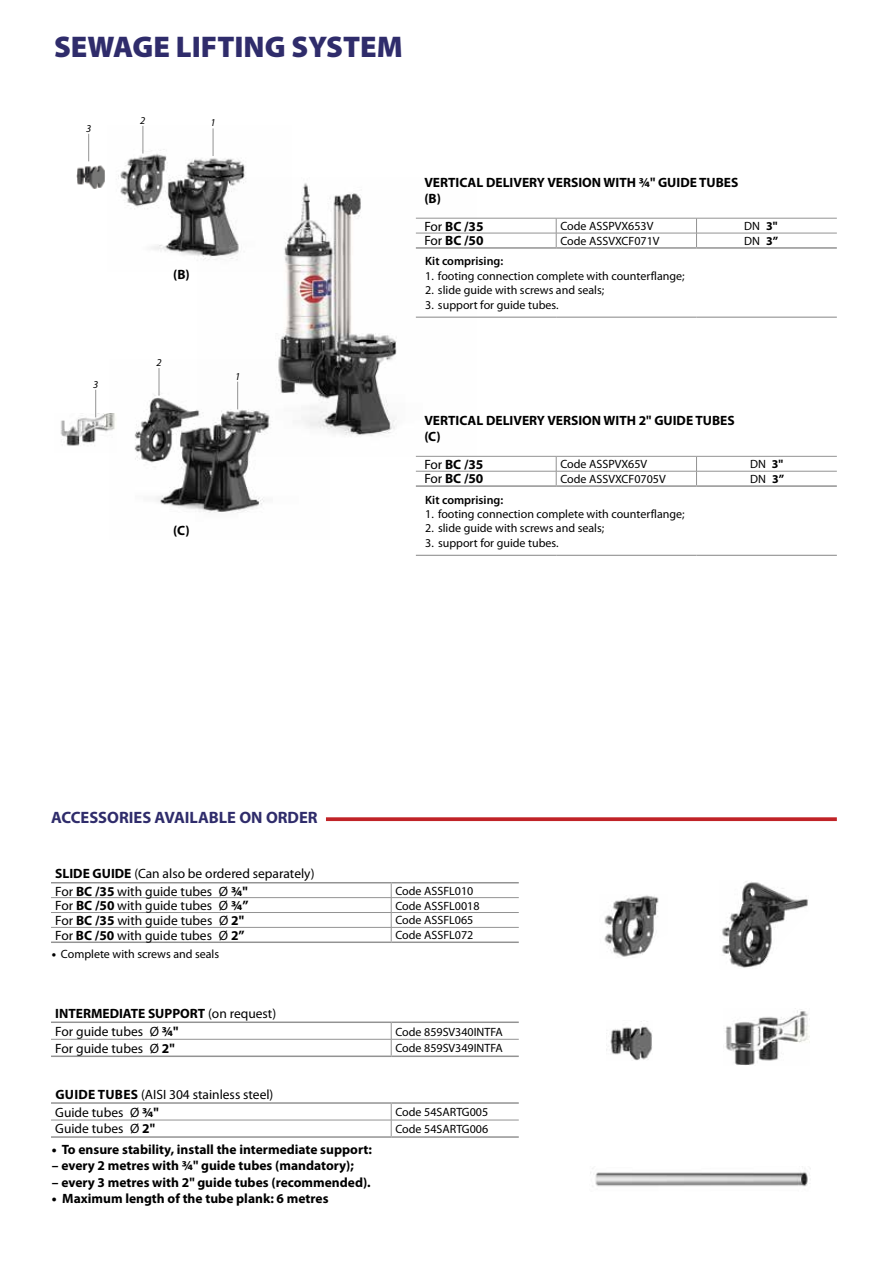
<style>
.page{position:relative;width:893px;height:1263px;background:#fff}
.page>*{position:absolute;margin:0;border:0;box-sizing:border-box;transform-origin:0 0}
.t1{font:900 30px "Myriad Pro";color:#2f2c6b}
.t2{font:700 16.5px "Myriad Pro";color:#2f2c6b}
.t3{font:700 13.5px/16.2px "Myriad Pro";color:#000}
.t4{font:13.5px/18.1px "Myriad Pro";color:#000}
.t5{font:12px "Myriad Pro";color:#000}
.t6{font:600 12px "Myriad Pro";color:#000}
.t7{font:italic 10.5px "Myriad Pro";color:#000}
.s1{font-weight:400}
.s2{font-weight:700}
.s3{font-weight:900}
</style>
<div class="page">
<img style="left:109px;top:368px;width:155px;height:145px">
<img style="left:60px;top:414px;width:56px;height:38px">
<img style="left:76px;top:165px;width:29px;height:24px">
<img style="left:118px;top:126px;width:128px;height:130px">
<img style="left:198px;top:178px;width:278px;height:278px">
<svg style="left:213px;top:128px;width:1px;height:28px"></svg>
<svg style="left:237px;top:382px;width:1px;height:27px"></svg>
<svg style="left:142px;top:126px;width:1px;height:27px"></svg>
<svg style="left:159px;top:368px;width:1px;height:28px"></svg>
<svg style="left:88px;top:134px;width:1px;height:27px"></svg>
<svg style="left:95px;top:390px;width:1px;height:27px"></svg>
<img style="left:590px;top:1168px;width:218px;height:19px">
<img style="left:722px;top:881px;width:86px;height:87px">
<img style="left:604px;top:895px;width:55px;height:62px">
<img style="left:608px;top:1021px;width:44px;height:39px">
<img style="left:725px;top:1009px;width:84px;height:56px">
<hr style="left:391px;top:912px;width:128px;height:1px;background:#939393">
<hr style="left:51px;top:927px;width:340px;height:1px;background:#939393">
<hr style="left:391px;top:927px;width:128px;height:1px;background:#939393">
<hr style="left:51px;top:897px;width:340px;height:1px;background:#939393">
<hr style="left:391px;top:897px;width:128px;height:1px;background:#939393">
<hr style="left:51px;top:912px;width:340px;height:1px;background:#939393">
<svg style="left:391px;top:883px;width:1px;height:58px"></svg>
<hr style="left:51px;top:941px;width:340px;height:2px;background:#939393">
<hr style="left:391px;top:941px;width:128px;height:2px;background:#939393">
<hr style="left:51px;top:882px;width:340px;height:1px;background:#939393">
<hr style="left:391px;top:882px;width:128px;height:1px;background:#939393">
<svg style="left:391px;top:1104px;width:1px;height:32px"></svg>
<hr style="left:51px;top:1120px;width:340px;height:1px;background:#939393">
<hr style="left:391px;top:1120px;width:128px;height:1px;background:#939393">
<hr style="left:51px;top:1102px;width:340px;height:2px;background:#939393">
<hr style="left:391px;top:1102px;width:128px;height:2px;background:#939393">
<hr style="left:51px;top:1136px;width:340px;height:2px;background:#939393">
<hr style="left:391px;top:1136px;width:128px;height:2px;background:#939393">
<svg style="left:391px;top:1023px;width:1px;height:32px"></svg>
<hr style="left:51px;top:1021px;width:340px;height:2px;background:#939393">
<hr style="left:391px;top:1021px;width:128px;height:2px;background:#939393">
<hr style="left:51px;top:1055px;width:340px;height:2px;background:#939393">
<hr style="left:391px;top:1055px;width:128px;height:2px;background:#939393">
<hr style="left:51px;top:1039px;width:340px;height:1px;background:#939393">
<hr style="left:391px;top:1039px;width:128px;height:1px;background:#939393">
<hr style="left:416px;top:247px;width:140px;height:2px;background:#939393">
<hr style="left:556px;top:247px;width:140px;height:2px;background:#939393">
<hr style="left:696px;top:247px;width:141px;height:2px;background:#939393">
<svg style="left:556px;top:219px;width:1px;height:28px"></svg>
<svg style="left:696px;top:219px;width:1px;height:28px"></svg>
<hr style="left:696px;top:218px;width:141px;height:1px;background:#939393">
<hr style="left:416px;top:218px;width:140px;height:1px;background:#939393">
<hr style="left:556px;top:218px;width:140px;height:1px;background:#939393">
<hr style="left:416px;top:233px;width:140px;height:1px;background:#939393">
<hr style="left:556px;top:233px;width:140px;height:1px;background:#939393">
<hr style="left:696px;top:233px;width:141px;height:1px;background:#939393">
<hr style="left:416px;top:317px;width:140px;height:1px;background:#939393">
<hr style="left:556px;top:317px;width:140px;height:1px;background:#939393">
<hr style="left:696px;top:317px;width:141px;height:1px;background:#939393">
<hr style="left:416px;top:485px;width:140px;height:2px;background:#939393">
<hr style="left:556px;top:485px;width:140px;height:2px;background:#939393">
<hr style="left:696px;top:485px;width:141px;height:2px;background:#939393">
<svg style="left:556px;top:457px;width:1px;height:28px"></svg>
<svg style="left:696px;top:457px;width:1px;height:28px"></svg>
<hr style="left:416px;top:456px;width:140px;height:1px;background:#939393">
<hr style="left:556px;top:456px;width:140px;height:1px;background:#939393">
<hr style="left:696px;top:456px;width:141px;height:1px;background:#939393">
<hr style="left:416px;top:471px;width:140px;height:1px;background:#939393">
<hr style="left:556px;top:471px;width:140px;height:1px;background:#939393">
<hr style="left:696px;top:471px;width:141px;height:1px;background:#939393">
<hr style="left:416px;top:555px;width:140px;height:1px;background:#939393">
<hr style="left:556px;top:555px;width:140px;height:1px;background:#939393">
<hr style="left:696px;top:555px;width:141px;height:1px;background:#939393">
<svg style="left:326px;top:817px;width:511px;height:4px;background:#c43437"></svg>
<h1 class="t1" style="left:54px;top:27px;width:350px">SEWAGE LIFTING SYSTEM</h1>
<p class="t7" style="left:86px;top:122px;width:7px">3</p>
<p class="t7" style="left:140px;top:114px;width:7px">2</p>
<p class="t7" style="left:210px;top:116px;width:7px">1</p>
<p class="t7" style="left:93px;top:378px;width:7px">3</p>
<p class="t3" style="left:173px;top:266px;width:18px">(B)</p>
<p class="t7" style="left:156px;top:356px;width:7px">2</p>
<p class="t7" style="left:235px;top:369px;width:7px">1</p>
<p class="t3" style="left:173px;top:522px;width:18px">(C)</p>
<p class="t3" style="left:424px;top:173px;width:316px">VERTICAL DELIVERY VERSION WITH ¾" GUIDE TUBES (B)</p>
<p class="t3" style="left:424px;top:218px;width:61px"><span class="s1">For</span> BC /35</p>
<p class="t5" style="left:560px;top:219px;width:95px">Code ASSPVX653V</p>
<p class="t5" style="left:744px;top:219px;width:35px">DN <span class="s2">3"</span></p>
<p class="t3" style="left:424px;top:232px;width:61px"><span class="s1">For</span> BC /50</p>
<p class="t5" style="left:560px;top:233px;width:101px">Code ASSVXCF071V</p>
<p class="t5" style="left:744px;top:233px;width:35px">DN <span class="s2">3”</span></p>
<p class="t6" style="left:425px;top:254px;width:80px">Kit comprising:</p>
<p class="t5" style="left:425px;top:268px;width:261px">1. footing connection complete with counterflange;</p>
<p class="t5" style="left:425px;top:283px;width:181px">2. slide guide with screws and seals;</p>
<p class="t5" style="left:425px;top:297px;width:135px">3. support for guide tubes.</p>
<p class="t3" style="left:424px;top:412px;width:312px">VERTICAL DELIVERY VERSION WITH 2" GUIDE TUBES (C)</p>
<p class="t3" style="left:424px;top:456px;width:61px"><span class="s1">For</span> BC /35</p>
<p class="t5" style="left:560px;top:457px;width:88px">Code ASSPVX65V</p>
<p class="t5" style="left:750px;top:457px;width:35px">DN <span class="s2">3"</span></p>
<p class="t3" style="left:424px;top:470px;width:61px"><span class="s1">For</span> BC /50</p>
<p class="t5" style="left:560px;top:471px;width:107px">Code ASSVXCF0705V</p>
<p class="t5" style="left:750px;top:471px;width:35px">DN <span class="s2">3”</span></p>
<p class="t6" style="left:425px;top:492px;width:80px">Kit comprising:</p>
<p class="t5" style="left:425px;top:507px;width:261px">1. footing connection complete with counterflange;</p>
<p class="t5" style="left:425px;top:521px;width:181px">2. slide guide with screws and seals;</p>
<p class="t5" style="left:425px;top:535px;width:135px">3. support for guide tubes.</p>
<h2 class="t2" style="left:51px;top:807px;width:268px">ACCESSORIES AVAILABLE ON ORDER</h2>
<p class="t4" style="left:55px;top:865px;width:261px;line-height:17.1px"><span class="s2">SLIDE GUIDE</span> (Can also be ordered separately)<br>For <span class="s2">BC /35</span> with guide tubes Ø <span class="s2">¾"</span></p>
<p class="t5" style="left:395px;top:883px;width:79px">Code ASSFL010</p>
<p class="t4" style="left:55px;top:896px;width:195px">For <span class="s2">BC /50</span> with guide tubes Ø <span class="s2">¾”</span></p>
<p class="t5" style="left:395px;top:898px;width:86px">Code ASSFL0018</p>
<p class="t4" style="left:55px;top:911px;width:190px">For <span class="s2">BC /35</span> with guide tubes Ø <span class="s2">2"</span></p>
<p class="t5" style="left:395px;top:913px;width:79px">Code ASSFL065</p>
<p class="t4" style="left:55px;top:926px;width:191px">For <span class="s2">BC /50</span> with guide tubes Ø <span class="s2">2”</span></p>
<p class="t5" style="left:395px;top:928px;width:79px">Code ASSFL072</p>
<p class="t5" style="left:52px;top:947px;width:169px"><span class="s3">•</span> Complete with screws and seals</p>
<p class="t4" style="left:55px;top:1004px;width:222px"><span class="s2">INTERMEDIATE SUPPORT</span> (on request)<br>For guide tubes Ø <span class="s2">¾"</span></p>
<p class="t5" style="left:395px;top:1024px;width:109px">Code 859SV340INTFA</p>
<p class="t4" style="left:55px;top:1039px;width:121px">For guide tubes Ø <span class="s2">2"</span></p>
<p class="t5" style="left:395px;top:1040px;width:109px">Code 859SV349INTFA</p>
<p class="t4" style="left:55px;top:1085px;width:220px"><span class="s2">GUIDE TUBES</span> (AISI 304 stainless steel)<br>Guide tubes Ø <span class="s2">¾"</span></p>
<p class="t5" style="left:395px;top:1105px;width:94px">Code 54SARTG005</p>
<p class="t4" style="left:55px;top:1119px;width:101px">Guide tubes Ø <span class="s2">2"</span></p>
<p class="t5" style="left:395px;top:1121px;width:94px">Code 54SARTG006</p>
<p class="t3" style="left:52px;top:1140px;width:321px"><span class="s3">•</span> To ensure stability, install the intermediate support:</p>
<p class="t3" style="left:52px;top:1157px;width:304px">– every 2 metres with ¾" guide tubes (mandatory);</p>
<p class="t3" style="left:52px;top:1173px;width:320px">– every 3 metres with 2" guide tubes (recommended).</p>
<p class="t3" style="left:52px;top:1190px;width:278px"><span class="s3">•</span> Maximum length of the tube plank: 6 metres</p>
</div>
